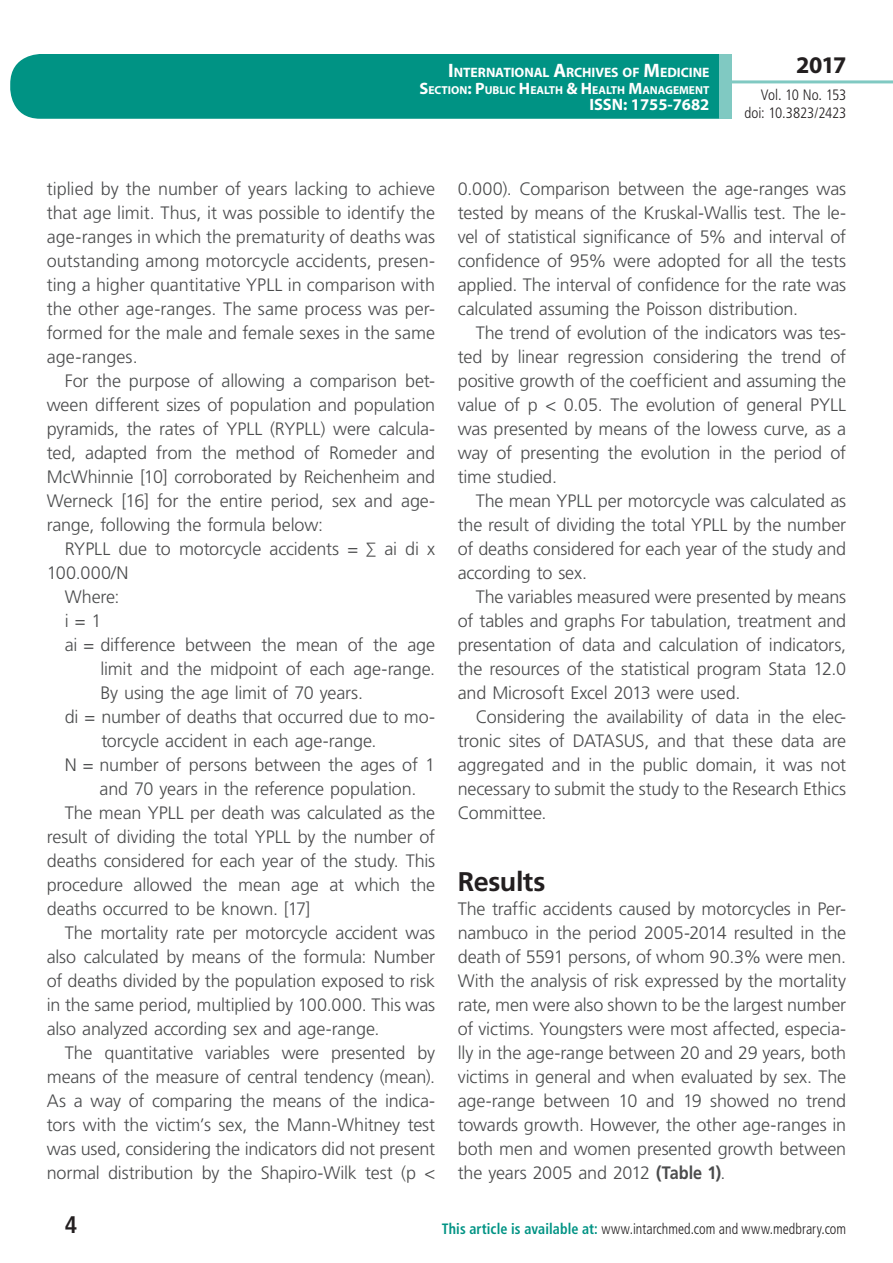
<style>
.page{position:relative;width:893px;height:1263px;background:#fff}
.page>*{position:absolute;margin:0;border:0;box-sizing:border-box;transform-origin:0 0}
.t1{font:700 27px "Frutiger LT Std";letter-spacing:-.02em;color:#231f20}
.t2{font:700 24px "Myriad Pro";color:#231f20}
.t3{font:700 condensed 24px "Frutiger LT Std";color:#231f20}
.t4{font:300 18px/24px "Frutiger LT Std";letter-spacing:-.01em;color:#4b4c4d;text-align:justify}
.t5{font:700 16.5px "Myriad Pro";color:#fff}
.t6{font:300 condensed 15px "Frutiger LT Std";color:#231f20;scale:.94 1}
.t7{font:300 condensed 15px/18px "Frutiger LT Std";color:#231f20;text-align:right}
.t8{font:700 13.65px "Myriad Pro";letter-spacing:-.005em;color:#fff}
.t9{font:700 11.55px "Myriad Pro";color:#fff}
.s1{font-size:19.5px}
.s2{font-size:16.5px}
.s3{font-weight:700}
.s4{font-weight:700;color:#009384}
</style>
<div class="page">
<div style="left:10px;top:54px;width:775px;height:65px;background:#009384;border-radius:30px"></div>
<div style="left:732px;top:0;width:161px;height:157px;background:#fff"></div>
<hr style="left:730px;top:80px;width:163px;height:3px;background:#80c9c2">
<div style="left:719px;top:54px;width:13px;height:65px;background:#80c9c2"></div>
<p class="t8" style="left:448px;top:64px;width:263px"><span class="s1">I</span>NTERNATIONAL <span class="s1">A</span>RCHIVES OF <span class="s1">M</span>EDICINE</p>
<p class="t9" style="left:419px;top:82px;width:291px"><span class="s2">S</span>ECTION<span class="s2">: P</span>UBLIC <span class="s2">H</span> EALTH <span class="s2">&amp; H</span> EALTH <span class="s2">M</span>ANAGEMENT</p>
<p class="t5" style="left:589px;top:94px;width:122px">ISSN: 1755-7682</p>
<h2 class="t2" style="left:796px;top:49px;width:52px">2017</h2>
<p class="t7" style="left:745px;top:86px;width:103px">Vol. 10 No. 153 doi: 10.3823/2423</p>
<p class="t4" style="left:47px;top:177px;width:390px">tiplied by the number of years lacking to achieve that age limit. Thus, it was possible to identify the age-ranges in which the prematurity of deaths was outstanding among motorcycle accidents, presen&shy;ting a higher quantitative YPLL in comparison with the other age-ranges. The same process was per&shy;formed for the male and female sexes in the same age-ranges.</p>
<p class="t4" style="left:47px;top:369px;width:390px;text-indent:18px">For the purpose of allowing a comparison bet&shy;ween different sizes of population and population pyramids, the rates of YPLL (RYPLL) were calcula&shy;ted, adapted from the method of Romeder and McWhinnie [10] corroborated by Reichenheim and Werneck [16] for the entire period, sex and age&shy;range, following the formula below:</p>
<p class="t4" style="left:65px;top:537px;width:372px">RYPLL due to motorcycle accidents = ∑ ai di x</p>
<p class="t4" style="left:47px;top:561px;width:83px">100.000/N</p>
<p class="t4" style="left:65px;top:585px;width:56px">Where:</p>
<p class="t4" style="left:65px;top:609px;width:38px">i = 1</p>
<p class="t4" style="left:65px;top:633px;width:372px">ai = difference between the mean of the age</p>
<p class="t4" style="left:100px;top:657px;width:336px">limit and the midpoint of each age-range.</p>
<p class="t4" style="left:100px;top:681px;width:264px">By using the age limit of 70 years.</p>
<p class="t4" style="left:65px;top:705px;width:372px">di = number of deaths that occurred due to mo-</p>
<p class="t4" style="left:101px;top:729px;width:277px">torcycle accident in each age-range.</p>
<p class="t4" style="left:65px;top:753px;width:372px">N = number of persons between the ages of 1</p>
<p class="t4" style="left:100px;top:777px;width:318px">and 70 years in the reference population.</p>
<p class="t4" style="left:65px;top:801px;width:372px">The mean YPLL per death was calculated as the</p>
<p class="t4" style="left:47px;top:825px;width:390px">result of dividing the total YPLL by the number of</p>
<p class="t4" style="left:47px;top:849px;width:390px">deaths considered for each year of the study. This</p>
<p class="t4" style="left:47px;top:873px;width:390px">procedure allowed the mean age at which the</p>
<p class="t4" style="left:47px;top:897px;width:265px">deaths occurred to be known. [17]</p>
<p class="t4" style="left:65px;top:921px;width:372px">The mortality rate per motorcycle accident was</p>
<p class="t4" style="left:47px;top:945px;width:390px">also calculated by means of the formula: Number</p>
<p class="t4" style="left:47px;top:969px;width:390px">of deaths divided by the population exposed to risk</p>
<p class="t4" style="left:47px;top:993px;width:390px">in the same period, multiplied by 100.000. This was</p>
<p class="t4" style="left:47px;top:1017px;width:334px">also analyzed according sex and age-range.</p>
<p class="t4" style="left:65px;top:1041px;width:372px">The quantitative variables were presented by</p>
<p class="t4" style="left:47px;top:1065px;width:390px">means of the measure of central tendency (mean).</p>
<p class="t4" style="left:47px;top:1089px;width:390px">As a way of comparing the means of the indica-</p>
<p class="t4" style="left:47px;top:1113px;width:390px">tors with the victim’s sex, the Mann-Whitney test</p>
<p class="t4" style="left:47px;top:1137px;width:390px">was used, considering the indicators did not present</p>
<p class="t4" style="left:47px;top:1161px;width:390px">normal distribution by the Shapiro-Wilk test (p &lt;</p>
<p class="t4" style="left:458px;top:177px;width:390px">0.000). Comparison between the age-ranges was tested by means of the Kruskal-Wallis test. The le&shy;vel of statistical significance of 5% and interval of confidence of 95% were adopted for all the tests applied. The interval of confidence for the rate was calculated assuming the Poisson distribution.</p>
<p class="t4" style="left:458px;top:321px;width:390px;text-indent:18px">The trend of evolution of the indicators was tes&shy;ted by linear regression considering the trend of positive growth of the coefficient and assuming the value of p &lt; 0.05. The evolution of general PYLL was presented by means of the lowess curve, as a way of presenting the evolution in the period of time studied.</p>
<p class="t4" style="left:458px;top:489px;width:390px;text-indent:18px">The mean YPLL per motorcycle was calculated as the result of dividing the total YPLL by the number of deaths considered for each year of the study and according to sex.</p>
<p class="t4" style="left:458px;top:585px;width:390px;text-indent:18px">The variables measured were presented by means of tables and graphs For tabulation, treatment and presentation of data and calculation of indicators, the resources of the statistical program Stata 12.0 and Microsoft Excel 2013 were used.</p>
<p class="t4" style="left:458px;top:704px;width:390px;text-indent:18px">Considering the availability of data in the elec&shy;tronic sites of DATASUS, and that these data are aggregated and in the public domain, it was not necessary to submit the study to the Research Ethics Committee.</p>
<h1 class="t1" style="left:458px;top:866px;width:89px">Results</h1>
<p class="t4" style="left:458px;top:897px;width:390px">The traffic accidents caused by motorcycles in Per&shy;nambuco in the period 2005-2014 resulted in the death of 5591 persons, of whom 90.3% were men.<br>With the analysis of risk expressed by the mortality rate, men were also shown to be the largest number of victims. Youngsters were most affected, especia&shy;lly in the age-range between 20 and 29 years, both victims in general and when evaluated by sex. The age-range between 10 and 19 showed no trend towards growth. However, the other age-ranges in both men and women presented growth between the years 2005 and 2012 <span class="s3">(Table 1)</span>.</p>
<h2 class="t3" style="left:65px;top:1210px;width:14px">4</h2>
<p class="t6" style="left:442px;top:1220px;width:432px"><span class="s4">This article is available at:</span> www.intarchmed.com and www.medbrary.com</p>
</div>
